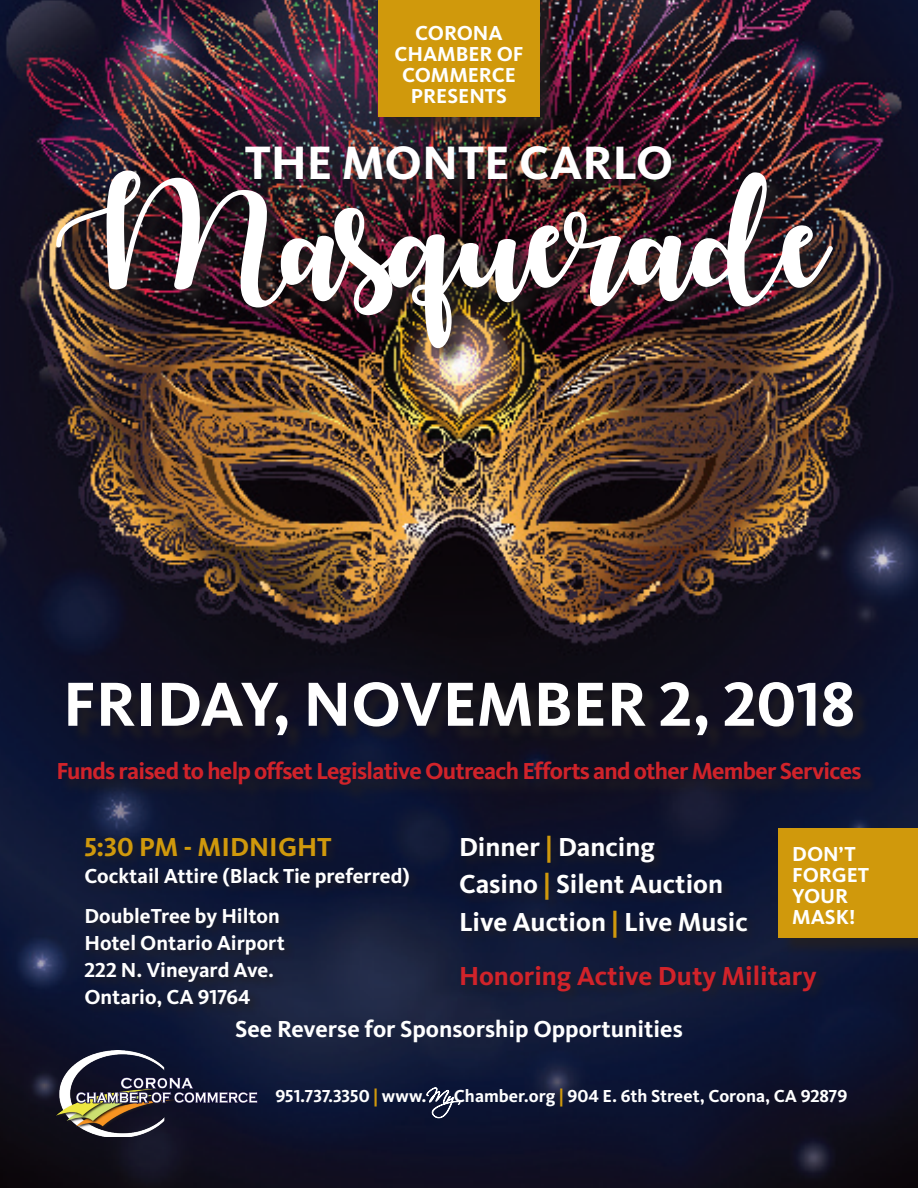
<style>
.page{position:relative;width:918px;height:1188px;background:#fff}
.page>*{position:absolute;margin:0;border:0;box-sizing:border-box;transform-origin:0 0}
.t1{font:124.5px "Autumnin November";color:#fff}
.t2{font:700 64.5px "Kievit";color:#fff}
.t3{font:700 48.6px "Kievit";color:#fff}
.t4{font:700 27px "Kievit";color:#fff}
.t5{font:700 27px "Kievit";color:#d1232a}
.t6{font:700 27px "Kievit";color:#d0990c}
.t7{font:700 24px "Kievit";letter-spacing:-.03em;color:#d1232a}
.t8{font:700 24px "Kievit";color:#fff}
.t9{font:700 21px/21px "Kievit";color:#fff}
.t10{font:700 18px "Kievit";color:#fff}
.s1{font-family:"Kievit Bold SC";font-weight:400}
.s2{color:#d0990c}
.s3{font-family:"Scriptina";font-weight:400}
</style>
<div class="page">
<img style="left:0;top:0;width:918px;height:1188px">
<div style="left:59px;top:173px;width:792px;height:194px;background:#231f20;opacity:.75"></div>
<div style="left:61px;top:685px;width:819px;height:118px;background:#231f20;opacity:.75"></div>
<div style="left:83px;top:835px;width:338px;height:184px;background:#231f20;opacity:.75"></div>
<div style="left:457px;top:833px;width:371px;height:170px;background:#111934"></div>
<div style="left:248px;top:148px;width:441px;height:50px;background:#231f20;opacity:.75"></div>
<div style="left:380px;top:0;width:179px;height:136px;background:#231f20;opacity:.75"></div>
<div style="left:378px;top:0;width:162px;height:117px;background:#d0990c"></div>
<div style="left:781px;top:831px;width:137px;height:125px;background:#231f20;opacity:.75"></div>
<div style="left:779px;top:828px;width:139px;height:110px;background:#d0990c"></div>
<img style="left:54px;top:1050px;width:203px;height:87px">
<svg style="left:426px;top:1087px;width:35px;height:32px"></svg>
<p class="t9" style="left:394px;top:23px;width:131px;text-align:center">CORONA<br>CHAMBER OF<br>COMMERCE<br>PRESENTS</p>
<p class="t3" style="left:245px;top:133px;width:430px">THE MONTE CARLO</p>
<p class="t1" style="left:56px;top:172px;width:772px">Masquerade</p>
<p class="t2" style="left:63px;top:666px;width:794px">FRIDAY, NOVEMBER <span class="s1">2, 2018</span></p>
<p class="t7" style="left:56px;top:757px;width:807px">Funds raised to help offset Legislative Outreach Efforts and other Member Services</p>
<p class="t6" style="left:84px;top:830px;width:249px"><span class="s1">5:30</span> PM - MIDNIGHT</p>
<p class="t9" style="left:84px;top:865px;width:327px">Cocktail Attire (Black Tie preferred)</p>
<p class="t9" style="left:84px;top:903px;width:202px;line-height:27px">DoubleTree by Hilton<br>Hotel Ontario Airport</p>
<p class="t9" style="left:84px;top:960px;width:191px"><span class="s1">222</span> N. Vineyard Ave.</p>
<p class="t9" style="left:84px;top:987px;width:168px">Ontario, CA <span class="s1">91764</span></p>
<p class="t4" style="left:459px;top:830px;width:198px">Dinner <span class="s2">|</span> Dancing</p>
<p class="t4" style="left:459px;top:868px;width:266px">Casino <span class="s2">|</span> Silent Auction</p>
<p class="t4" style="left:459px;top:905px;width:290px">Live Auction <span class="s2">|</span> Live Music</p>
<p class="t5" style="left:459px;top:959px;width:359px">Honoring Active Duty Military</p>
<p class="t9" style="left:792px;top:843px;width:78px">DON’T<br>FORGET<br>YOUR</p>
<p class="t9" style="left:792px;top:906px;width:65px">MASK!</p>
<p class="t8" style="left:235px;top:1015px;width:449px">See Reverse for Sponsorship Opportunities</p>
<p class="t10" style="left:275px;top:1085px;width:574px"><span class="s1">951.737.3350</span> <span class="s2">|</span> www.<span class="s3">My</span>Chamber.org <span class="s2">|</span> <span class="s1">904</span> E. 6th Street, Corona, CA <span class="s1">92879</span></p>
</div>
